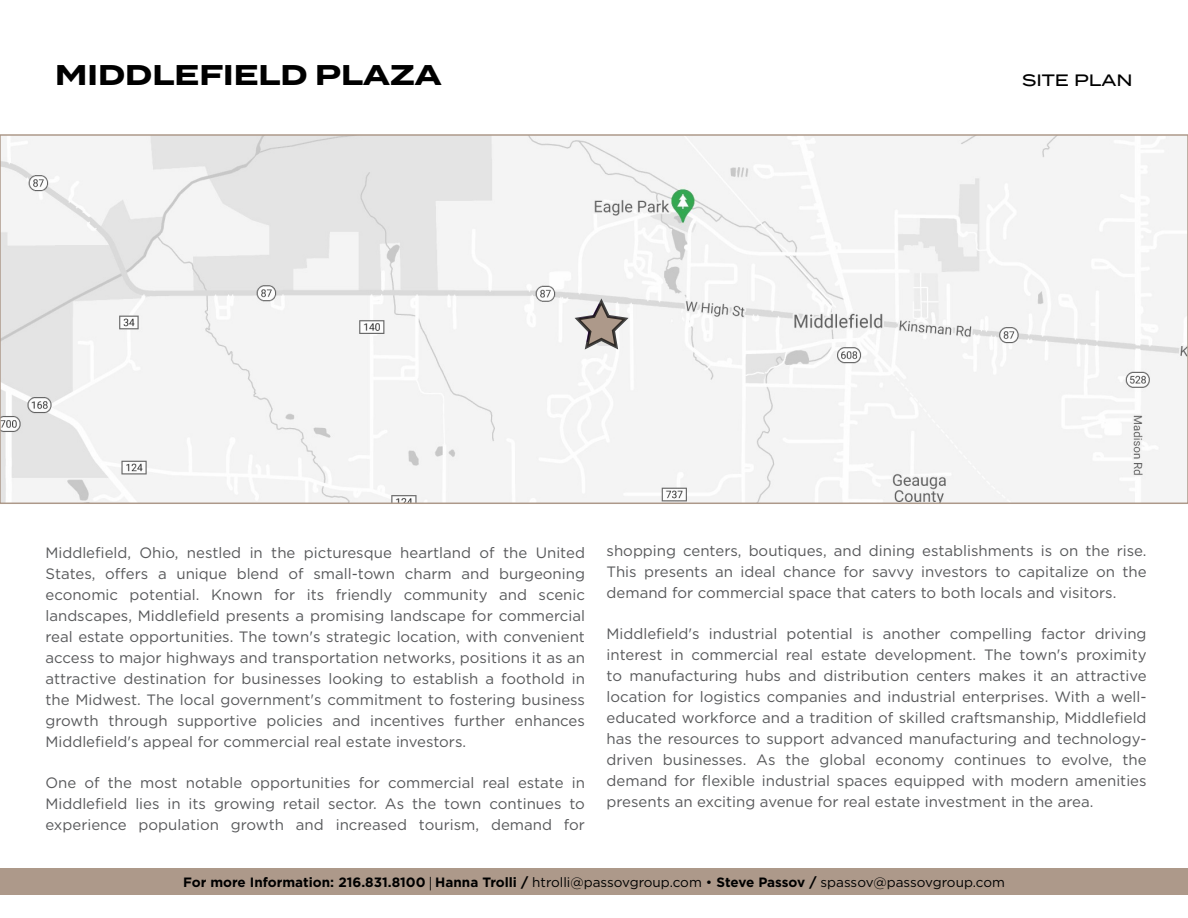
<style>
.page{position:relative;width:1188px;height:918px;background:#fff}
.page>*{position:absolute;margin:0;border:0;box-sizing:border-box;transform-origin:0 0}
.t1{font:700 28.5px "Termina";color:#000}
.t2{font:500 16.5px "Termina";color:#000}
.t3{font:15px/21px "Gotham";color:#58595b;text-align:justify}
.t4{font:700 13.5px "Gotham";color:#000}
.s1{font-family:"Minion Pro";font-weight:400}
.s2{font-weight:400}
</style>
<div class="page">
<img style="left:3px;top:137px;width:1182px;height:364px">
<div style="left:0;top:134px;width:1188px;height:370px;border:2px solid #ad998a"></div>
<svg style="left:571px;top:295px;width:61px;height:56px"></svg>
<div style="left:0;top:868px;width:1188px;height:27px;background:#ad998a"></div>
<h1 class="t1" style="left:55px;top:54px;width:388px">MIDDLEFIELD PLAZA</h1>
<p class="t2" style="left:1022px;top:68px;width:112px">SITE PLAN</p>
<p class="t3" style="left:46px;top:542px;width:541px">Middlefield, Ohio, nestled in the picturesque heartland of the United States, offers a unique blend of small-town charm and burgeoning economic potential. Known for its friendly community and scenic landscapes, Middlefield presents a promising landscape for commercial real estate opportunities. The town's strategic location, with convenient access to major highways and transportation networks, positions it as an attractive destination for businesses looking to establish a foothold in the Midwest. The local government's commitment to fostering business growth through supportive policies and incentives further enhances Middlefield's appeal for commercial real estate investors.</p>
<p class="t3" style="left:46px;top:772px;width:541px">One of the most notable opportunities for commercial real estate in Middlefield lies in its growing retail sector. As the town continues to experience population growth and increased tourism, demand for</p>
<p class="t3" style="left:607px;top:540px;width:542px">shopping centers, boutiques, and dining establishments is on the rise.<br>This presents an ideal chance for savvy investors to capitalize on the demand for commercial space that caters to both locals and visitors.</p>
<p class="t3" style="left:607px;top:623px;width:542px">Middlefield's industrial potential is another compelling factor driving interest in commercial real estate development. The town's proximity to manufacturing hubs and distribution centers makes it an attractive location for logistics companies and industrial enterprises. With a well&shy;educated workforce and a tradition of skilled craftsmanship, Middlefield has the resources to support advanced manufacturing and technology&shy;driven businesses. As the global economy continues to evolve, the demand for flexible industrial spaces equipped with modern amenities presents an exciting avenue for real estate investment in the area.</p>
<p class="t4" style="left:183px;top:873px;width:823px">For more Information: 216.831.8100 <span class="s1">|</span> Hanna Trolli / <span class="s2">htrolli@passovgroup.com •</span> Steve Passov / <span class="s2">spassov@passovgroup.com</span></p>
</div>
